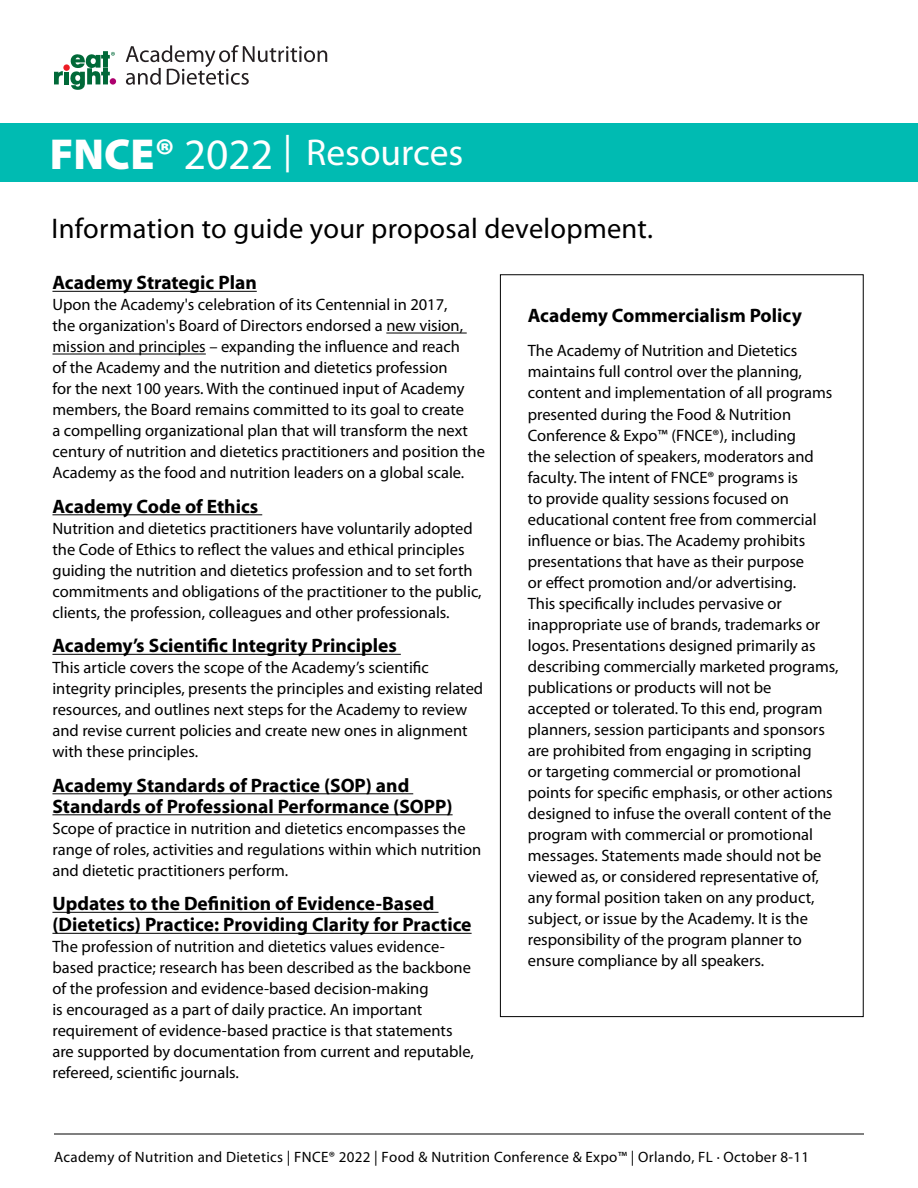
<style>
.page{position:relative;width:918px;height:1188px;background:#fff}
.page>*{position:absolute;margin:0;border:0;box-sizing:border-box;transform-origin:0 0}
.t1{font:900 43.5px "Myriad Pro";color:#fff}
.t2{font:37.5px "Myriad Pro";color:#fff}
.t3{font:28.5px "Myriad Pro";letter-spacing:.01em;color:#000}
.t4{font:700 19.5px/21px "Myriad Pro";color:#000}
.t5{font:16.5px/21px "Myriad Pro";color:#000}
.t6{font:15px "Myriad Pro";letter-spacing:.02em;color:#000}
.s1{font-weight:400}
</style>
<div class="page">
<div style="left:0;top:123px;width:918px;height:59px;background:#00bbb2"></div>
<svg style="left:54px;top:71px;width:9px;height:13px"></svg>
<div style="left:64px;top:72px;width:5px;height:12px;background:#006938"></div>
<div style="left:63px;top:64px;width:7px;height:7px;background:#ed1c24;border-radius:50%"></div>
<svg style="left:126px;top:45px;width:201px;height:40px"></svg>
<svg style="left:70px;top:51px;width:45px;height:39px"></svg>
<hr style="left:54px;top:1134px;width:810px;height:1px;background:#000">
<hr style="left:52px;top:291px;width:205px;height:1px;background:#000">
<hr style="left:386px;top:333px;width:81px;height:1px;background:#000">
<hr style="left:52px;top:354px;width:154px;height:1px;background:#000">
<hr style="left:52px;top:514px;width:210px;height:1px;background:#000">
<hr style="left:52px;top:654px;width:349px;height:1px;background:#000">
<hr style="left:52px;top:793px;width:361px;height:1px;background:#000">
<hr style="left:52px;top:814px;width:401px;height:1px;background:#000">
<hr style="left:52px;top:912px;width:387px;height:1px;background:#000">
<hr style="left:52px;top:933px;width:420px;height:1px;background:#000">
<h1 class="t1" style="left:50px;top:129px;width:225px">FNCE® <span class="s1">2022</span></h1>
<h2 class="t2" style="left:283px;top:130px;width:182px">| Resources</h2>
<h3 class="t3" style="left:51px;top:211px;width:603px">Information to guide your proposal development.</h3>
<p class="t4" style="left:52px;top:272px;width:206px">Academy Strategic Plan</p>
<p class="t5" style="left:52px;top:294px;width:434px">Upon the Academy's celebration of its Centennial in 2017,<br>the organization's Board of Directors endorsed a new vision, mission and principles – expanding the influence and reach<br>of the Academy and the nutrition and dietetics profession<br>for the next 100 years. With the continued input of Academy members, the Board remains committed to its goal to create<br>a compelling organizational plan that will transform the next century of nutrition and dietetics practitioners and position the Academy as the food and nutrition leaders on a global scale.</p>
<p class="t4" style="left:52px;top:495px;width:207px">Academy Code of Ethics</p>
<p class="t5" style="left:52px;top:518px;width:431px">Nutrition and dietetics practitioners have voluntarily adopted the Code of Ethics to reflect the values and ethical principles guiding the nutrition and dietetics profession and to set forth commitments and obligations of the practitioner to the public, clients, the profession, colleagues and other professionals.</p>
<p class="t4" style="left:52px;top:635px;width:346px">Academy’s Scientific Integrity Principles</p>
<p class="t5" style="left:52px;top:657px;width:432px">This article covers the scope of the Academy’s scientific integrity principles, presents the principles and existing related resources, and outlines next steps for the Academy to review and revise current policies and create new ones in alignment with these principles.</p>
<p class="t4" style="left:52px;top:774px;width:402px">Academy Standards of Practice (SOP) and<br>Standards of Professional Performance (SOPP)</p>
<p class="t5" style="left:52px;top:818px;width:430px">Scope of practice in nutrition and dietetics encompasses the range of roles, activities and regulations within which nutrition and dietetic practitioners perform.</p>
<p class="t4" style="left:52px;top:893px;width:421px">Updates to the Definition of Evidence-Based (Dietetics) Practice: Providing Clarity for Practice</p>
<p class="t5" style="left:52px;top:936px;width:423px">The profession of nutrition and dietetics values evidence&shy;based practice; research has been described as the backbone of the profession and evidence-based decision-making<br>is encouraged as a part of daily practice. An important requirement of evidence-based practice is that statements are supported by documentation from current and reputable, refereed, scientific journals.</p>
<p class="t4" style="left:528px;top:304px;width:276px">Academy Commercialism Policy</p>
<p class="t5" style="left:528px;top:340px;width:312px">The Academy of Nutrition and Dietetics maintains full control over the planning, content and implementation of all programs presented during the Food &amp; Nutrition Conference &amp; Expo™ (FNCE®), including<br>the selection of speakers, moderators and faculty. The intent of FNCE® programs is<br>to provide quality sessions focused on educational content free from commercial influence or bias. The Academy prohibits presentations that have as their purpose<br>or effect promotion and/or advertising.<br>This specifically includes pervasive or inappropriate use of brands, trademarks or logos. Presentations designed primarily as describing commercially marketed programs, publications or products will not be accepted or tolerated. To this end, program planners, session participants and sponsors are prohibited from engaging in scripting<br>or targeting commercial or promotional points for specific emphasis, or other actions designed to infuse the overall content of the program with commercial or promotional messages. Statements made should not be viewed as, or considered representative of, any formal position taken on any product, subject, or issue by the Academy. It is the responsibility of the program planner to ensure compliance by all speakers.</p>
<p class="t6" style="left:54px;top:1148px;width:757px">Academy of Nutrition and Dietetics | FNCE® 2022 | Food &amp; Nutrition Conference &amp; Expo™ | Orlando, FL · October 8-11</p>
</div>
